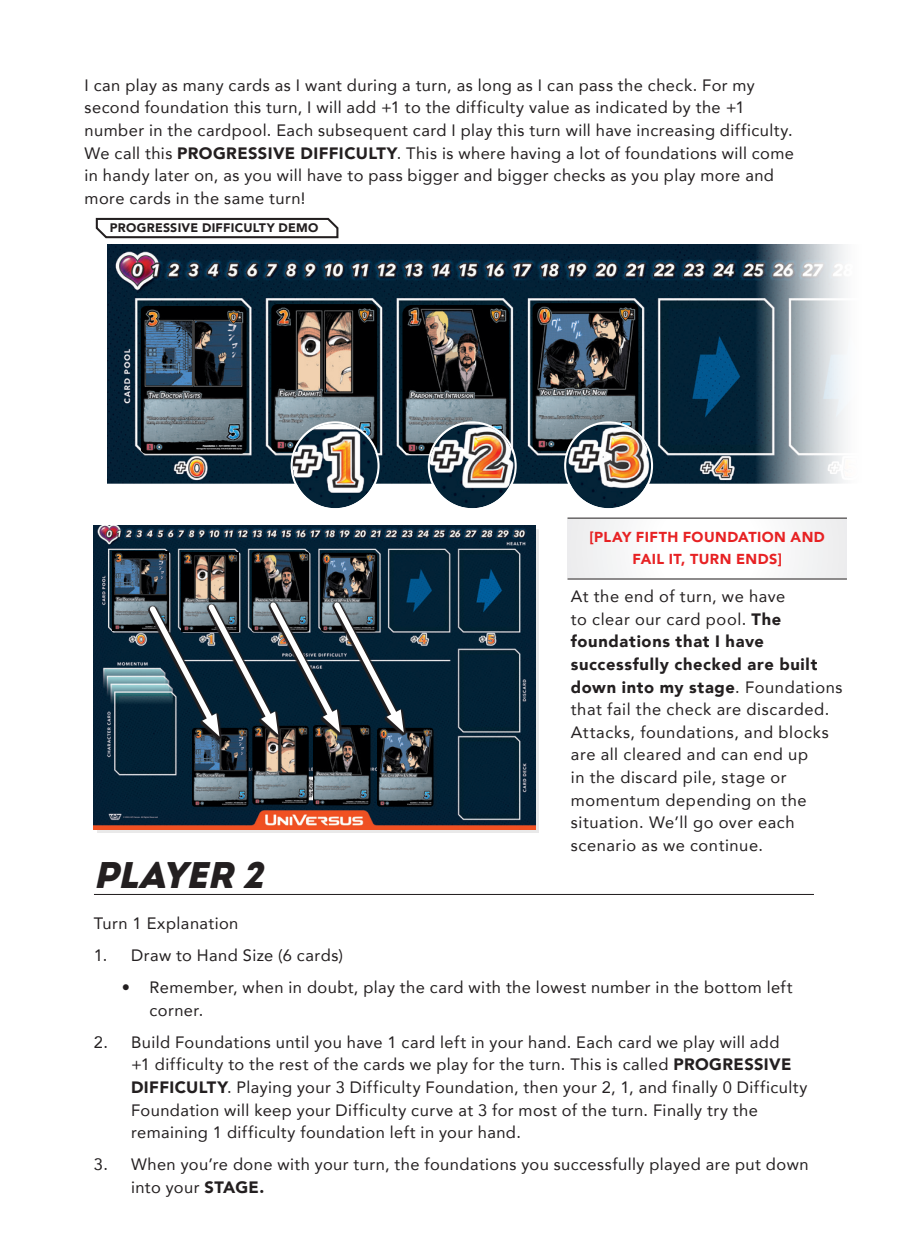
<style>
.page{position:relative;width:900px;height:1260px;background:#fff}
.page>*{position:absolute;margin:0;border:0;box-sizing:border-box;transform-origin:0 0}
.Contents_Header{font:italic 37px "Intro Black Caps";color:#231f20}
.Body{font:16.5px/22.8px "Avenir";letter-spacing:.03em;color:#231f20}
.Action_Callout{font:900 14.5px/22.8px "Avenir";letter-spacing:.03em;color:#e72224;text-align:center}
.Body-2{font:900 12.25px "Avenir";letter-spacing:.025em;color:#231f20}
.s1{font-weight:900}
</style>
<div class="page">
<hr style="left:94px;top:894px;width:720px;height:1px;background:#231f20">
<img style="left:94px;top:526px;width:441px;height:304px">
<div style="left:116px;top:555px;width:56px;height:79px;background:#231f20;opacity:.1"></div>
<img style="left:112px;top:552px;width:57px;height:79px">
<div style="left:324px;top:556px;width:56px;height:79px;background:#062130"></div>
<img style="left:321px;top:553px;width:56px;height:41px">
<div style="left:185px;top:555px;width:57px;height:80px;background:#231f20;opacity:.1"></div>
<img style="left:182px;top:552px;width:56px;height:42px">
<div style="left:195px;top:731px;width:57px;height:79px;background:#231f20;opacity:.1"></div>
<img style="left:192px;top:744px;width:56px;height:63px">
<div style="left:380px;top:731px;width:57px;height:79px;background:#231f20;opacity:.1"></div>
<img style="left:377px;top:728px;width:56px;height:79px">
<img style="left:107px;top:244px;width:738px;height:239px">
<div style="left:144px;top:309px;width:106px;height:148px;background:#231f20;opacity:.1"></div>
<img style="left:141px;top:306px;width:106px;height:148px">
<div style="left:536px;top:306px;width:106px;height:148px;background:#231f20;opacity:.1"></div>
<img style="left:533px;top:303px;width:105px;height:148px">
<div style="left:274px;top:307px;width:106px;height:148px;background:#231f20;opacity:.1"></div>
<img style="left:271px;top:304px;width:106px;height:148px">
<img style="left:402px;top:305px;width:107px;height:149px">
<div style="left:567px;top:520px;width:280px;height:57px;background:#f9f9f9"></div>
<hr style="left:567px;top:578px;width:280px;height:2px;background:#231f20">
<hr style="left:567px;top:518px;width:280px;height:1px;background:#231f20">
<img style="left:430px;top:423px;width:85px;height:85px;border-radius:42px">
<div style="left:428px;top:421px;width:89px;height:89px;border:2px solid #fff;border-radius:50%"></div>
<img style="left:566px;top:423px;width:85px;height:85px;border-radius:42px">
<div style="left:564px;top:421px;width:89px;height:89px;border:2px solid #fff;border-radius:50%"></div>
<img style="left:293px;top:423px;width:85px;height:85px;border-radius:42px">
<div style="left:291px;top:421px;width:89px;height:89px;border:2px solid #fff;border-radius:50%"></div>
<img style="left:252px;top:552px;width:57px;height:42px">
<div style="left:316px;top:728px;width:58px;height:81px;background:#231f20;opacity:.1"></div>
<img style="left:313px;top:744px;width:57px;height:61px">
<div style="left:255px;top:729px;width:57px;height:79px;background:#231f20;opacity:.1"></div>
<img style="left:252px;top:744px;width:57px;height:61px">
<svg style="left:145px;top:594px;width:268px;height:150px"></svg>
<svg style="left:95px;top:217px;width:244px;height:22px"></svg>
<p class="Body" style="left:85px;top:73px;width:711px">I can play as many cards as I want during a turn, as long as I can pass the check. For my second foundation this turn, I will add +1 to the difficulty value as indicated by the +1 number in the cardpool. Each subsequent card I play this turn will have increasing difficulty.<br>We call this <span class="s1">PROGRESSIVE DIFFICULTY</span>. This is where having a lot of foundations will come in handy later on, as you will have to pass bigger and bigger checks as you play more and more cards in the same turn!</p>
<p class="Body-2" style="left:110px;top:218px;width:210px">PROGRESSIVE DIFFICULTY DEMO</p>
<p class="Action_Callout" style="left:590px;top:525px;width:237px">[PLAY FIFTH FOUNDATION AND<br>FAIL IT, TURN ENDS]</p>
<p class="Body" style="left:571px;top:584px;width:273px">At the end of turn, we have<br>to clear our card pool. <span class="s1">The foundations that I have successfully checked are built down into my stage</span>. Foundations that fail the check are discarded.<br>Attacks, foundations, and blocks are all cleared and can end up<br>in the discard pile, stage or momentum depending on the situation. We’ll go over each scenario as we continue.</p>
<p class="Contents_Header" style="left:94px;top:851px;width:181px">PLAYER 2</p>
<p class="Body" style="left:94px;top:912px;width:146px">Turn 1 Explanation</p>
<p class="Body" style="left:94px;top:944px;width:251px">1. Draw to Hand Size (6 cards)</p>
<p class="Body" style="left:150px;top:976px;width:645px;text-indent:-28px">• Remember, when in doubt, play the card with the lowest number in the bottom left corner.</p>
<p class="Body" style="left:131px;top:1030px;width:678px;text-indent:-37px">2. Build Foundations until you have 1 card left in your hand. Each card we play will add<br>+1 difficulty to the rest of the cards we play for the turn. This is called <span class="s1">PROGRESSIVE DIFFICULTY</span>. Playing your 3 Difficulty Foundation, then your 2, 1, and finally 0 Difficulty Foundation will keep your Difficulty curve at 3 for most of the turn. Finally try the remaining 1 difficulty foundation left in your hand.</p>
<p class="Body" style="left:131px;top:1153px;width:679px;text-indent:-37px">3. When you’re done with your turn, the foundations you successfully played are put down into your <span class="s1">STAGE.</span></p>
</div>
